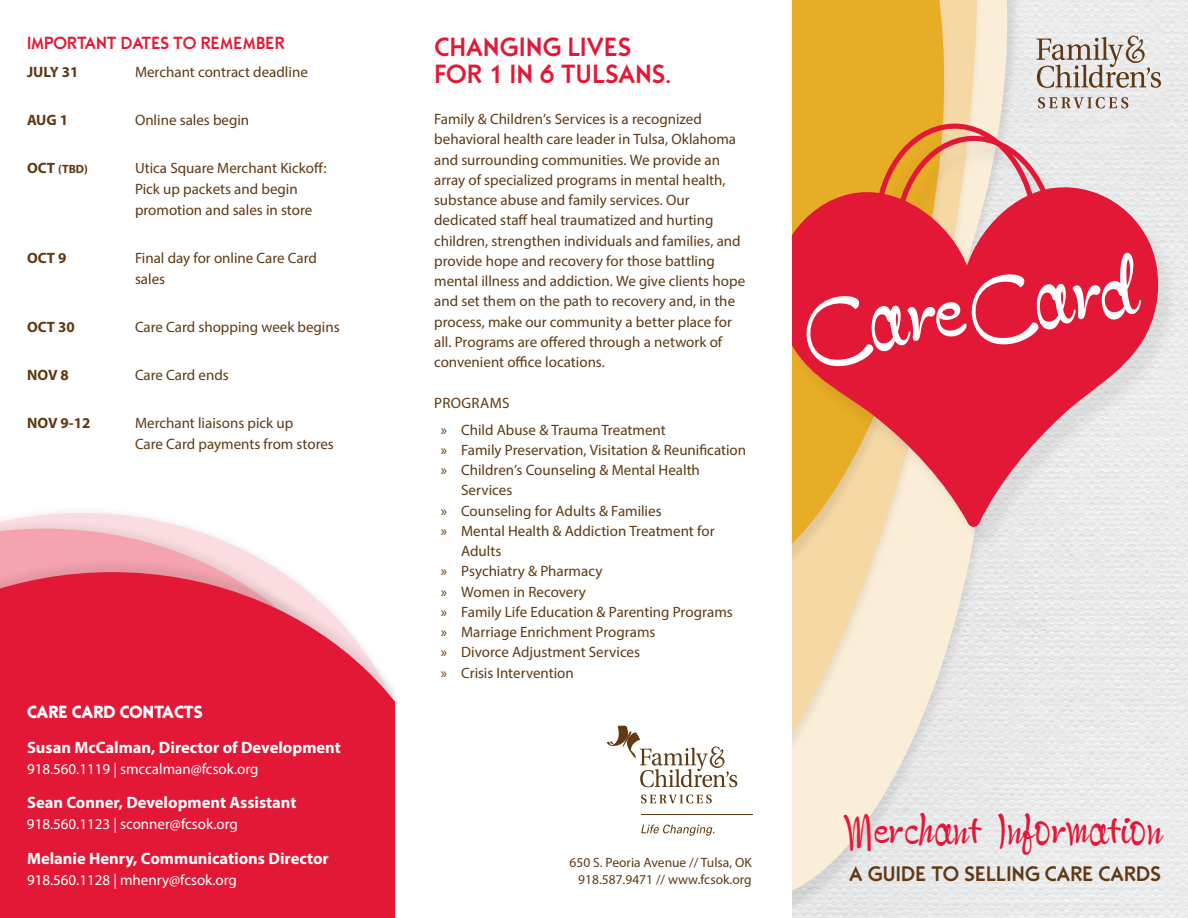
<style>
.page{position:relative;width:1188px;height:918px;background:#fff}
.page>*{position:absolute;margin:0;border:0;box-sizing:border-box;transform-origin:0 0}
.t1{font:86.4px "Suomi Script";color:#fff}
.t2{font:43.5px "Suomi Script";letter-spacing:.03em;color:#e31837}
.t3{font:500 27px/27px "Kaapeli";letter-spacing:.015em;color:#e31837}
.t4{font:500 21.6px "Kaapeli";letter-spacing:.015em;color:#603913}
.t5{font:500 18px "Kaapeli";color:#e31837}
.t6{font:700 18px "Kaapeli";color:#fff}
.t7{font:700 16.5px "Myriad Pro";color:#fff}
.t8{font:15px/20.2px "Myriad Pro";color:#603913}
.t9{font:15px "Myriad Pro";color:#fff}
.t10{font:700 15px "Myriad Pro";color:#603913}
.t11{font:13.5px/17px "Myriad Pro";color:#603913;text-align:right}
.t12{font:700 12px "Myriad Pro";color:#603913}
.s1{font-size:15px}
</style>
<div class="page">
<div style="left:0;top:518px;width:402px;height:400px;background:#000;opacity:.08"></div>
<svg style="left:0;top:529px;width:388px;height:29px"></svg>
<img style="left:997px;top:0;width:191px;height:918px">
<svg style="left:792px;top:553px;width:219px;height:360px;background:#e7e7e5"></svg>
<svg style="left:792px;top:0;width:210px;height:833px;background:#f1e8d8"></svg>
<svg style="left:792px;top:0;width:176px;height:597px;background:#edbf5b"></svg>
<div style="left:777px;top:129px;width:403px;height:424px;background:#000;opacity:.07"></div>
<svg style="left:874px;top:123px;width:184px;height:51px;background:#e8b085"></svg>
<svg style="left:792px;top:174px;width:389px;height:346px;background:#e8ddcf"></svg>
<svg style="left:792px;top:182px;width:369px;height:349px;background:#e56366"></svg>
<div style="left:0;top:558px;width:466px;height:360px;background:#000;opacity:.08"></div>
<svg style="left:0;top:572px;width:395px;height:346px;background:#e42945"></svg>
<div style="left:395px;top:0;width:397px;height:918px;background:#fff"></div>
<svg style="left:641px;top:824px;width:74px;height:12px"></svg>
<svg style="left:641px;top:795px;width:71px;height:8px"></svg>
<hr style="left:641px;top:815px;width:112px;height:1px;background:#603913">
<svg style="left:607px;top:725px;width:130px;height:62px"></svg>
<svg style="left:1037px;top:36px;width:124px;height:52px;background:#c8bfb7"></svg>
<svg style="left:1038px;top:97px;width:90px;height:12px"></svg>
<p class="t5" style="left:27px;top:32px;width:259px">IMPORTANT DATES TO REMEMBER</p>
<p class="t10" style="left:27px;top:62px;width:53px">JULY 31</p>
<p class="t8" style="left:135px;top:62px;width:174px">Merchant contract deadline</p>
<p class="t10" style="left:27px;top:110px;width:43px">AUG 1</p>
<p class="t8" style="left:135px;top:110px;width:116px">Online sales begin</p>
<p class="t12" style="left:27px;top:161px;width:62px"><span class="s1">OCT</span> (TBD)</p>
<p class="t8" style="left:135px;top:157px;width:193px;line-height:21px">Utica Square Merchant Kickoff:<br>Pick up packets and begin promotion and sales in store</p>
<p class="t10" style="left:27px;top:248px;width:41px">OCT 9</p>
<p class="t8" style="left:135px;top:247px;width:183px;line-height:21px">Final day for online Care Card sales</p>
<p class="t10" style="left:27px;top:317px;width:49px">OCT 30</p>
<p class="t8" style="left:135px;top:317px;width:206px">Care Card shopping week begins</p>
<p class="t10" style="left:27px;top:365px;width:43px">NOV 8</p>
<p class="t8" style="left:135px;top:365px;width:95px">Care Card ends</p>
<p class="t10" style="left:27px;top:413px;width:65px">NOV 9-12</p>
<p class="t8" style="left:135px;top:412px;width:200px;line-height:21px">Merchant liaisons pick up<br>Care Card payments from stores</p>
<p class="t6" style="left:27px;top:701px;width:177px">CARE CARD CONTACTS</p>
<p class="t7" style="left:27px;top:737px;width:315px">Susan McCalman, Director of Development</p>
<p class="t9" style="left:27px;top:760px;width:233px">918.560.1119 | smccalman@fcsok.org</p>
<p class="t7" style="left:27px;top:792px;width:271px">Sean Conner, Development Assistant</p>
<p class="t9" style="left:27px;top:815px;width:212px">918.560.1123 | sconner@fcsok.org</p>
<p class="t7" style="left:27px;top:848px;width:303px">Melanie Henry, Communications Director</p>
<p class="t9" style="left:27px;top:871px;width:212px">918.560.1128 | mhenry@fcsok.org</p>
<h3 class="t3" style="left:434px;top:33px;width:238px">CHANGING LIVES<br>FOR 1 IN 6 TULSANS.</h3>
<p class="t8" style="left:434px;top:109px;width:313px">Family &amp; Children’s Services is a recognized behavioral health care leader in Tulsa, Oklahoma and surrounding communities. We provide an array of specialized programs in mental health, substance abuse and family services. Our dedicated staff heal traumatized and hurting children, strengthen individuals and families, and provide hope and recovery for those battling mental illness and addiction. We give clients hope and set them on the path to recovery and, in the process, make our community a better place for all. Programs are offered through a network of convenient office locations.</p>
<p class="t8" style="left:441px;top:389px;width:226px;line-height:27px;text-indent:-7px">PROGRAMS<br>» Child Abuse &amp; Trauma Treatment</p>
<p class="t8" style="left:441px;top:439px;width:307px">» Family Preservation, Visitation &amp; Reunification</p>
<p class="t8" style="left:441px;top:460px;width:261px">» Children’s Counseling &amp; Mental Health</p>
<p class="t8" style="left:461px;top:480px;width:53px">Services</p>
<p class="t8" style="left:441px;top:500px;width:222px">» Counseling for Adults &amp; Families</p>
<p class="t8" style="left:441px;top:520px;width:275px">» Mental Health &amp; Addiction Treatment for</p>
<p class="t8" style="left:461px;top:541px;width:42px">Adults</p>
<p class="t8" style="left:441px;top:561px;width:163px">» Psychiatry &amp; Pharmacy</p>
<p class="t8" style="left:441px;top:581px;width:146px">» Women in Recovery</p>
<p class="t8" style="left:441px;top:601px;width:293px">» Family Life Education &amp; Parenting Programs</p>
<p class="t8" style="left:441px;top:622px;width:216px">» Marriage Enrichment Programs</p>
<p class="t8" style="left:441px;top:642px;width:201px">» Divorce Adjustment Services</p>
<p class="t8" style="left:441px;top:662px;width:134px">» Crisis Intervention</p>
<h1 class="t1" style="left:796px;top:276px;width:333px;rotate:-8deg">CareCard</h1>
<p class="t11" style="left:570px;top:853px;width:184px">650 S. Peoria Avenue // Tulsa, OK<br>918.587.9471 // www.fcsok.org</p>
<h2 class="t2" style="left:845px;top:802px;width:318px">Merchant Information</h2>
<h3 class="t4" style="left:849px;top:861px;width:313px">A GUIDE TO SELLING CARE CARDS</h3>
</div>
